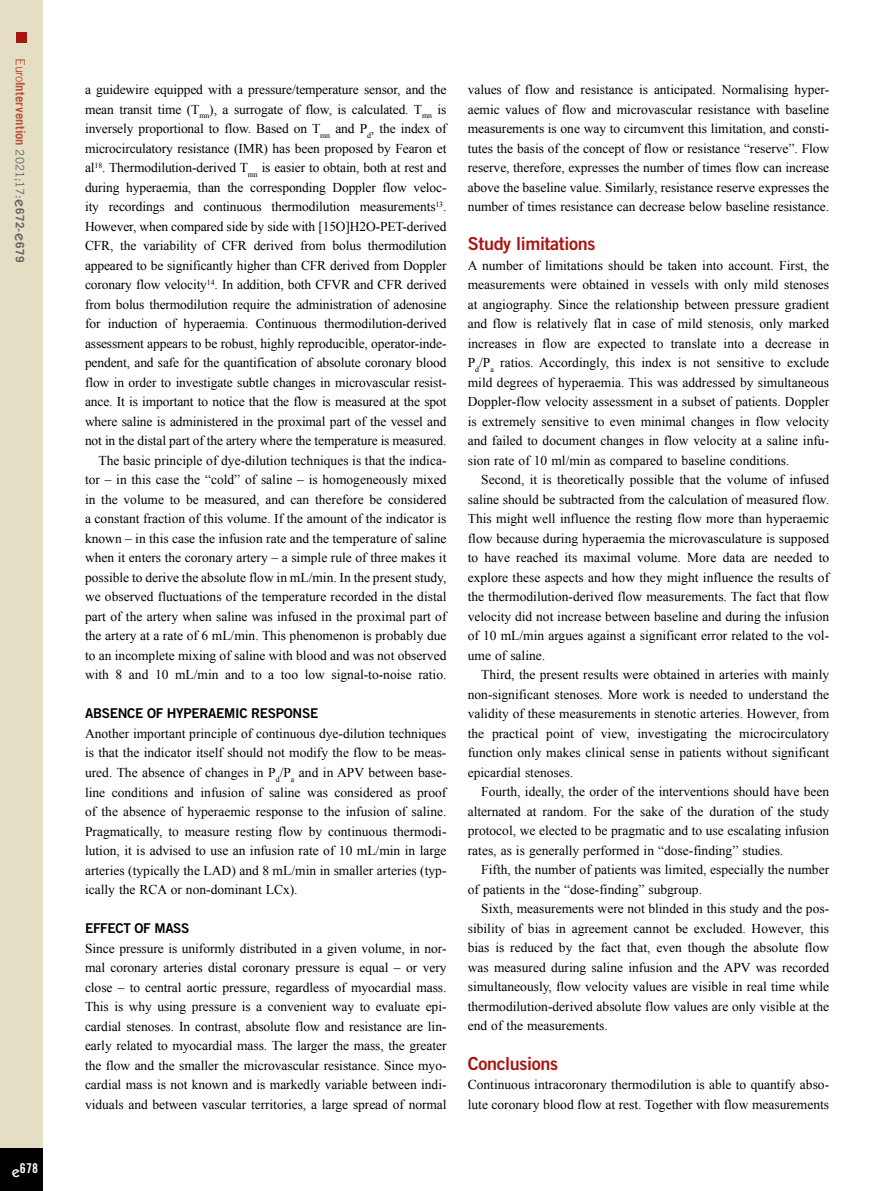
<style>
.page{position:relative;width:893px;height:1191px;background:#fff}
.page>*{position:absolute;margin:0;border:0;box-sizing:border-box;transform-origin:0 0}
.t1{font:18px "Trade Gothic LT Std Bd 2";letter-spacing:-.02em;color:#a81613}
.t2{font:13.5px/19.5px "Times New Roman";letter-spacing:-.005em;color:#000;text-align:justify}
.t3{font:13.5px "Trade Gothic LT Std Bd 2";letter-spacing:-.02em;color:#000}
.t4{font:13.5px "Trade Gothic LT Std Bd Cn 20";color:#fff}
.t5{font:700 12.75px "Trade Gothic LT Std";letter-spacing:.005em;color:#bc523c}
.s1{font-weight:400}
.s2{font-weight:400;font-size:11.7px;color:#626261}
.s3{font-family:"ITC Kabel Std";font-weight:500;font-size:15px;color:#626261}
.s4{font-size:11.7px;color:#626261}
.s5{font-family:"ITC Kabel Std";font-weight:500;font-size:15px}
</style>
<div class="page">
<div style="left:0;top:0;width:43px;height:1191px;background:#e4dfc4"></div>
<div style="left:0;top:1148px;width:43px;height:43px;background:#000"></div>
<div style="left:16px;top:32px;width:10px;height:10px;background:#a81613"></div>
<p class="t5" style="left:28px;top:58px;width:205px;rotate:90deg"><span class="s1">Euro</span>Intervention <span class="s2">2021;17:</span><span class="s3">e</span><span class="s4">672-</span><span class="s3">e</span><span class="s4">679</span></p>
<p class="t4" style="left:12px;top:1160px;width:28px"><span class="s5">e</span>678</p>
<p class="t2" style="left:85px;top:80px;width:363px;text-align:right">a guidewire equipped with a pressure/temperature sensor, and the mean transit time (T<sub>mn</sub>), a surrogate of flow, is calculated. T<sub>mn</sub> is inversely proportional to flow. Based on T<sub>mn</sub> and P<sub>d</sub>, the index of microcirculatory resistance (IMR) has been proposed by Fearon et al<sup>18</sup>. Thermodilution-derived T<sub>mn</sub> is easier to obtain, both at rest and during hyperaemia, than the corresponding Doppler flow veloc&shy;ity recordings and continuous thermodilution measurements<sup>13</sup>.<br>However, when compared side by side with [15O]H2O-PET-derived CFR, the variability of CFR derived from bolus thermodilution appeared to be significantly higher than CFR derived from Doppler coronary flow velocity<sup>14</sup>. In addition, both CFVR and CFR derived from bolus thermodilution require the administration of adenosine for induction of hyperaemia. Continuous thermodilution-derived assessment appears to be robust, highly reproducible, operator-inde&shy;pendent, and safe for the quantification of absolute coronary blood flow in order to investigate subtle changes in microvascular resist&shy;ance. It is important to notice that the flow is measured at the spot where saline is administered in the proximal part of the vessel and not in the distal part of the artery where the temperature is measured.<br>The basic principle of dye-dilution techniques is that the indica&shy;tor – in this case the “cold” of saline – is homogeneously mixed in the volume to be measured, and can therefore be considered a constant fraction of this volume. If the amount of the indicator is known – in this case the infusion rate and the temperature of saline when it enters the coronary artery – a simple rule of three makes it possible to derive the absolute flow in mL/min. In the present study, we observed fluctuations of the temperature recorded in the distal part of the artery when saline was infused in the proximal part of the artery at a rate of 6 mL/min. This phenomenon is probably due to an incomplete mixing of saline with blood and was not observed with 8 and 10 mL/min and to a too low signal-to-noise ratio.</p>
<p class="t3" style="left:85px;top:705px;width:235px">ABSENCE OF HYPERAEMIC RESPONSE</p>
<p class="t2" style="left:85px;top:723px;width:363px">Another important principle of continuous dye-dilution techniques is that the indicator itself should not modify the flow to be meas&shy;ured. The absence of changes in P<sub>d</sub>/P<sub>a</sub> and in APV between base&shy;line conditions and infusion of saline was considered as proof of the absence of hyperaemic response to the infusion of saline.<br>Pragmatically, to measure resting flow by continuous thermodi&shy;lution, it is advised to use an infusion rate of 10 mL/min in large arteries (typically the LAD) and 8 mL/min in smaller arteries (typ&shy;ically the RCA or non-dominant LCx).</p>
<p class="t3" style="left:85px;top:920px;width:106px">EFFECT OF MASS</p>
<p class="t2" style="left:85px;top:938px;width:363px">Since pressure is uniformly distributed in a given volume, in nor&shy;mal coronary arteries distal coronary pressure is equal – or very close – to central aortic pressure, regardless of myocardial mass.<br>This is why using pressure is a convenient way to evaluate epi&shy;cardial stenoses. In contrast, absolute flow and resistance are lin&shy;early related to myocardial mass. The larger the mass, the greater the flow and the smaller the microvascular resistance. Since myo&shy;cardial mass is not known and is markedly variable between indi&shy;viduals and between vascular territories, a large spread of normal</p>
<p class="t2" style="left:468px;top:80px;width:363px">values of flow and resistance is anticipated. Normalising hyper&shy;aemic values of flow and microvascular resistance with baseline measurements is one way to circumvent this limitation, and consti&shy;tutes the basis of the concept of flow or resistance “reserve”. Flow reserve, therefore, expresses the number of times flow can increase above the baseline value. Similarly, resistance reserve expresses the number of times resistance can decrease below baseline resistance.</p>
<h1 class="t1" style="left:468px;top:233px;width:129px">Study limitations</h1>
<p class="t2" style="left:468px;top:255px;width:363px">A number of limitations should be taken into account. First, the measurements were obtained in vessels with only mild stenoses at angiography. Since the relationship between pressure gradient and flow is relatively flat in case of mild stenosis, only marked increases in flow are expected to translate into a decrease in P<sub>d</sub>/P<sub>a</sub> ratios. Accordingly, this index is not sensitive to exclude mild degrees of hyperaemia. This was addressed by simultaneous Doppler-flow velocity assessment in a subset of patients. Doppler is extremely sensitive to even minimal changes in flow velocity and failed to document changes in flow velocity at a saline infu&shy;sion rate of 10 ml/min as compared to baseline conditions.</p>
<p class="t2" style="left:468px;top:470px;width:363px;text-indent:14px">Second, it is theoretically possible that the volume of infused saline should be subtracted from the calculation of measured flow.<br>This might well influence the resting flow more than hyperaemic flow because during hyperaemia the microvasculature is supposed to have reached its maximal volume. More data are needed to explore these aspects and how they might influence the results of the thermodilution-derived flow measurements. The fact that flow velocity did not increase between baseline and during the infusion of 10 mL/min argues against a significant error related to the vol&shy;ume of saline.</p>
<p class="t2" style="left:468px;top:665px;width:363px;text-indent:14px">Third, the present results were obtained in arteries with mainly non-significant stenoses. More work is needed to understand the validity of these measurements in stenotic arteries. However, from the practical point of view, investigating the microcirculatory function only makes clinical sense in patients without significant epicardial stenoses.</p>
<p class="t2" style="left:468px;top:782px;width:363px;text-indent:14px">Fourth, ideally, the order of the interventions should have been alternated at random. For the sake of the duration of the study protocol, we elected to be pragmatic and to use escalating infusion rates, as is generally performed in “dose-finding” studies.</p>
<p class="t2" style="left:468px;top:860px;width:363px;text-indent:14px">Fifth, the number of patients was limited, especially the number of patients in the “dose-finding” subgroup.</p>
<p class="t2" style="left:468px;top:899px;width:363px;text-indent:14px">Sixth, measurements were not blinded in this study and the pos&shy;sibility of bias in agreement cannot be excluded. However, this bias is reduced by the fact that, even though the absolute flow was measured during saline infusion and the APV was recorded simultaneously, flow velocity values are visible in real time while thermodilution-derived absolute flow values are only visible at the end of the measurements.</p>
<h1 class="t1" style="left:468px;top:1052px;width:92px">Conclusions</h1>
<p class="t2" style="left:468px;top:1074px;width:363px">Continuous intracoronary thermodilution is able to quantify abso&shy;lute coronary blood flow at rest. Together with flow measurements</p>
</div>
